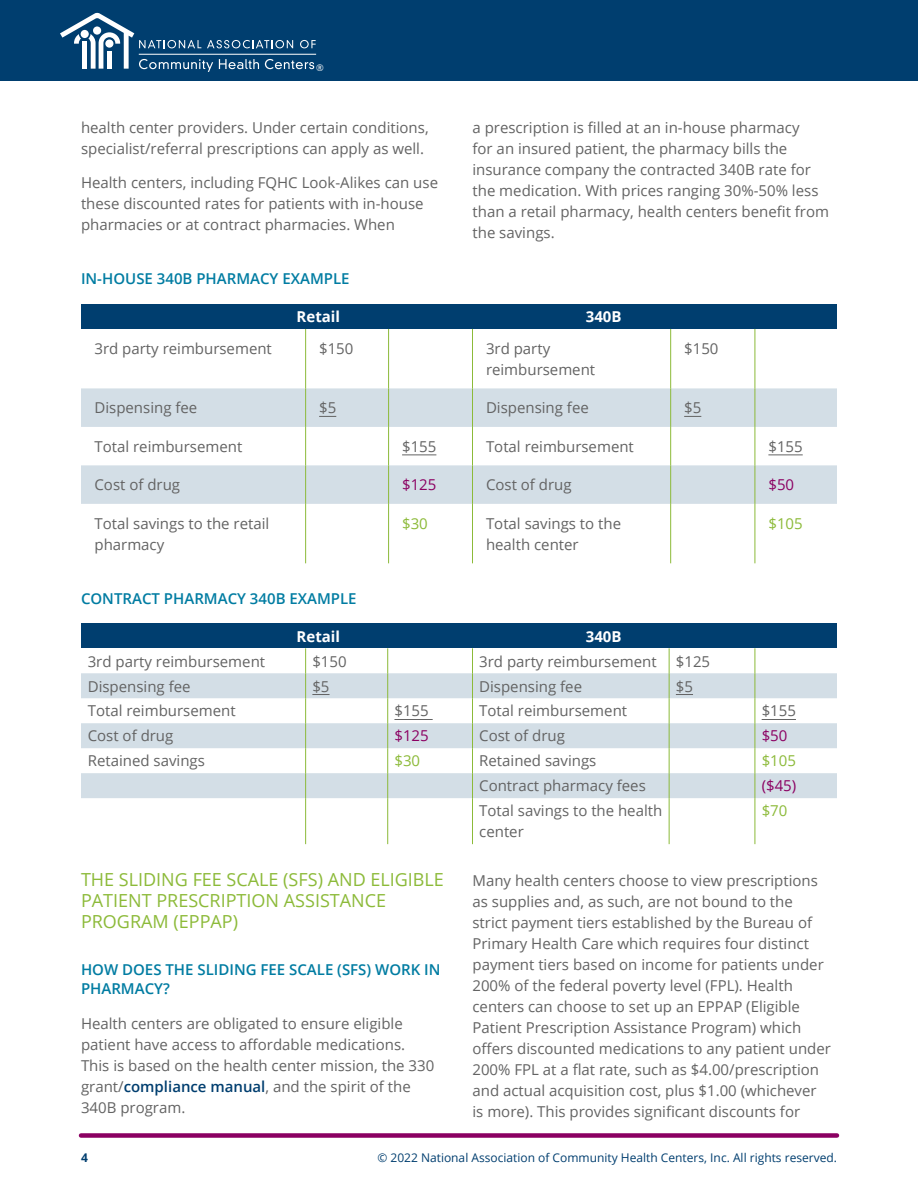
<style>
.page{position:relative;width:918px;height:1188px;background:#fff}
.page>*{position:absolute;margin:0;border:0;box-sizing:border-box;transform-origin:0 0}
.B_HEAD{font:18px/21px "Open Sans";color:#8cba39}
.TEXT{font:15px/21px "Open Sans";color:#636363}
.D_HEAD__red{font:600 15px/19.5px "Open Sans";color:#007ca2}
.TEXT-2{font:700 15px "Open Sans";color:#fff}
.TEXT-3{font:15px "Open Sans";color:#8b0062}
.TEXT-4{font:15px "Open Sans";color:#8cba39}
.t1{font:12px "Open Sans";color:#003e6f}
.t2{font:700 12px "Open Sans";color:#003e6f}
.t3{font:9.3px "Open Sans";color:#fff}
.s1{font-weight:600;color:#003e6f}
</style>
<div class="page">
<div style="left:81px;top:1133px;width:756px;height:5px;background:#8b0062"></div>
<div style="left:0;top:0;width:918px;height:81px;background:#003e6f"></div>
<svg style="left:60px;top:13px;width:256px;height:59px"></svg>
<hr style="left:139px;top:54px;width:177px;height:1px;background:#fff">
<div style="left:81px;top:304px;width:756px;height:25px;background:#003e6f"></div>
<svg style="left:81px;top:388px;width:756px;height:116px;fill:#d3dee6"></svg>
<hr style="left:305px;top:329px;width:1px;height:59px;background:#8cba39">
<hr style="left:388px;top:329px;width:1px;height:59px;background:#8cba39">
<hr style="left:472px;top:329px;width:1px;height:59px;background:#8cba39">
<hr style="left:670px;top:329px;width:1px;height:59px;background:#8cba39">
<hr style="left:755px;top:329px;width:1px;height:59px;background:#8cba39">
<hr style="left:305px;top:388px;width:1px;height:39px;background:#8cba39">
<hr style="left:388px;top:388px;width:1px;height:39px;background:#8cba39">
<hr style="left:472px;top:388px;width:1px;height:39px;background:#8cba39">
<hr style="left:670px;top:388px;width:1px;height:39px;background:#8cba39">
<hr style="left:755px;top:388px;width:1px;height:39px;background:#8cba39">
<hr style="left:305px;top:427px;width:1px;height:38px;background:#8cba39">
<hr style="left:388px;top:427px;width:1px;height:38px;background:#8cba39">
<hr style="left:472px;top:427px;width:1px;height:38px;background:#8cba39">
<hr style="left:670px;top:427px;width:1px;height:38px;background:#8cba39">
<hr style="left:755px;top:427px;width:1px;height:38px;background:#8cba39">
<hr style="left:305px;top:465px;width:1px;height:39px;background:#8cba39">
<hr style="left:388px;top:465px;width:1px;height:39px;background:#8cba39">
<hr style="left:472px;top:465px;width:1px;height:39px;background:#8cba39">
<hr style="left:670px;top:465px;width:1px;height:39px;background:#8cba39">
<hr style="left:755px;top:465px;width:1px;height:39px;background:#8cba39">
<hr style="left:305px;top:504px;width:1px;height:59px;background:#8cba39">
<hr style="left:388px;top:504px;width:1px;height:59px;background:#8cba39">
<hr style="left:472px;top:504px;width:1px;height:59px;background:#8cba39">
<hr style="left:670px;top:504px;width:1px;height:59px;background:#8cba39">
<hr style="left:755px;top:504px;width:1px;height:59px;background:#8cba39">
<svg style="left:319px;top:416px;width:17px;height:1px"></svg>
<svg style="left:684px;top:416px;width:17px;height:1px"></svg>
<hr style="left:402px;top:455px;width:34px;height:1px;background:#636363">
<hr style="left:768px;top:455px;width:35px;height:1px;background:#636363">
<div style="left:81px;top:623px;width:756px;height:25px;background:#003e6f"></div>
<svg style="left:81px;top:673px;width:756px;height:125px;fill:#d3dee6"></svg>
<svg style="left:305px;top:648px;width:1px;height:150px"></svg>
<svg style="left:387px;top:648px;width:1px;height:150px"></svg>
<svg style="left:472px;top:648px;width:1px;height:150px"></svg>
<svg style="left:669px;top:648px;width:1px;height:150px"></svg>
<svg style="left:755px;top:648px;width:1px;height:150px"></svg>
<hr style="left:305px;top:798px;width:1px;height:46px;background:#8cba39">
<hr style="left:387px;top:798px;width:1px;height:46px;background:#8cba39">
<hr style="left:472px;top:798px;width:1px;height:46px;background:#8cba39">
<hr style="left:669px;top:798px;width:1px;height:46px;background:#8cba39">
<hr style="left:755px;top:798px;width:1px;height:46px;background:#8cba39">
<svg style="left:312px;top:694px;width:18px;height:1px"></svg>
<svg style="left:676px;top:694px;width:17px;height:1px"></svg>
<hr style="left:394px;top:719px;width:39px;height:1px;background:#636363">
<hr style="left:762px;top:719px;width:34px;height:1px;background:#636363">
<p class="t3" style="left:316px;top:62px;width:9px">®</p>
<p class="TEXT" style="left:81px;top:117px;width:349px">health center providers. Under certain conditions, specialist/referral prescriptions can apply as well.</p>
<p class="TEXT" style="left:81px;top:172px;width:359px">Health centers, including FQHC Look-Alikes can use these discounted rates for patients with in-house pharmacies or at contract pharmacies. When</p>
<p class="TEXT" style="left:472px;top:117px;width:358px">a prescription is filled at an in-house pharmacy<br>for an insured patient, the pharmacy bills the insurance company the contracted 340B rate for the medication. With prices ranging 30%-50% less than a retail pharmacy, health centers benefit from the savings.</p>
<p class="D_HEAD__red" style="left:81px;top:269px;width:270px">IN-HOUSE 340B PHARMACY EXAMPLE</p>
<p class="TEXT-2" style="left:297px;top:306px;width:45px">Retail</p>
<p class="TEXT-2" style="left:586px;top:306px;width:37px">340B</p>
<p class="TEXT" style="left:94px;top:338px;width:179px">3rd party reimbursement</p>
<p class="TEXT" style="left:319px;top:338px;width:36px">$150</p>
<p class="TEXT" style="left:486px;top:338px;width:111px">3rd party reimbursement</p>
<p class="TEXT" style="left:684px;top:338px;width:36px">$150</p>
<p class="TEXT" style="left:94px;top:397px;width:104px">Dispensing fee</p>
<p class="TEXT" style="left:319px;top:397px;width:19px">$5</p>
<p class="TEXT" style="left:486px;top:397px;width:104px">Dispensing fee</p>
<p class="TEXT" style="left:684px;top:397px;width:19px">$5</p>
<p class="TEXT" style="left:94px;top:436px;width:149px">Total reimbursement</p>
<p class="TEXT" style="left:402px;top:436px;width:36px">$155</p>
<p class="TEXT" style="left:486px;top:436px;width:149px">Total reimbursement</p>
<p class="TEXT" style="left:768px;top:436px;width:36px">$155</p>
<p class="TEXT" style="left:94px;top:474px;width:87px">Cost of drug</p>
<p class="TEXT-3" style="left:402px;top:475px;width:36px">$125</p>
<p class="TEXT" style="left:486px;top:474px;width:87px">Cost of drug</p>
<p class="TEXT-3" style="left:768px;top:475px;width:27px">$50</p>
<p class="TEXT" style="left:94px;top:513px;width:176px">Total savings to the retail pharmacy</p>
<p class="TEXT-4" style="left:402px;top:513px;width:27px">$30</p>
<p class="TEXT" style="left:486px;top:513px;width:137px">Total savings to the health center</p>
<p class="TEXT-4" style="left:768px;top:513px;width:36px">$105</p>
<p class="D_HEAD__red" style="left:81px;top:588px;width:277px">CONTRACT PHARMACY 340B EXAMPLE</p>
<p class="TEXT-2" style="left:297px;top:626px;width:45px">Retail</p>
<p class="TEXT-2" style="left:586px;top:626px;width:37px">340B</p>
<p class="TEXT" style="left:88px;top:650px;width:179px">3rd party reimbursement</p>
<p class="TEXT" style="left:312px;top:650px;width:36px">$150</p>
<p class="TEXT" style="left:479px;top:650px;width:179px">3rd party reimbursement</p>
<p class="TEXT" style="left:676px;top:650px;width:36px">$125</p>
<p class="TEXT" style="left:88px;top:675px;width:104px">Dispensing fee</p>
<p class="TEXT" style="left:312px;top:675px;width:19px">$5</p>
<p class="TEXT" style="left:479px;top:675px;width:104px">Dispensing fee</p>
<p class="TEXT" style="left:676px;top:675px;width:19px">$5</p>
<p class="TEXT" style="left:88px;top:700px;width:149px">Total reimbursement</p>
<p class="TEXT" style="left:394px;top:700px;width:36px">$155</p>
<p class="TEXT" style="left:479px;top:700px;width:149px">Total reimbursement</p>
<p class="TEXT" style="left:762px;top:700px;width:36px">$155</p>
<p class="TEXT" style="left:88px;top:725px;width:87px">Cost of drug</p>
<p class="TEXT-3" style="left:394px;top:726px;width:36px">$125</p>
<p class="TEXT" style="left:479px;top:725px;width:87px">Cost of drug</p>
<p class="TEXT-3" style="left:762px;top:726px;width:27px">$50</p>
<p class="TEXT" style="left:88px;top:750px;width:119px">Retained savings</p>
<p class="TEXT-4" style="left:394px;top:751px;width:27px">$30</p>
<p class="TEXT" style="left:479px;top:750px;width:119px">Retained savings</p>
<p class="TEXT-4" style="left:762px;top:751px;width:36px">$105</p>
<p class="TEXT" style="left:479px;top:775px;width:168px">Contract pharmacy fees</p>
<p class="TEXT-3" style="left:762px;top:776px;width:36px">($45)</p>
<p class="TEXT" style="left:479px;top:800px;width:185px">Total savings to the health center</p>
<p class="TEXT-4" style="left:762px;top:801px;width:27px">$70</p>
<p class="B_HEAD" style="left:81px;top:869px;width:364px">THE SLIDING FEE SCALE (SFS) AND ELIGIBLE<br>PATIENT PRESCRIPTION ASSISTANCE<br>PROGRAM (EPPAP)</p>
<p class="D_HEAD__red" style="left:81px;top:959px;width:361px">HOW DOES THE SLIDING FEE SCALE (SFS) WORK IN<br>PHARMACY?</p>
<p class="TEXT" style="left:81px;top:1012px;width:355px">Health centers are obligated to ensure eligible patient have access to affordable medications.<br>This is based on the health center mission, the 330 grant/<span class="s1">compliance manual</span>, and the spirit of the 340B program.</p>
<p class="TEXT" style="left:472px;top:870px;width:360px">Many health centers choose to view prescriptions as supplies and, as such, are not bound to the strict payment tiers established by the Bureau of Primary Health Care which requires four distinct payment tiers based on income for patients under 200% of the federal poverty level (FPL). Health centers can choose to set up an EPPAP (Eligible Patient Prescription Assistance Program) which offers discounted medications to any patient under 200% FPL at a flat rate, such as $4.00/prescription and actual acquisition cost, plus $1.00 (whichever is more). This provides significant discounts for</p>
<p class="t2" style="left:81px;top:1149px;width:8px">4</p>
<p class="t1" style="left:377px;top:1150px;width:461px">© 2022 National Association of Community Health Centers, Inc. All rights reserved.</p>
</div>
